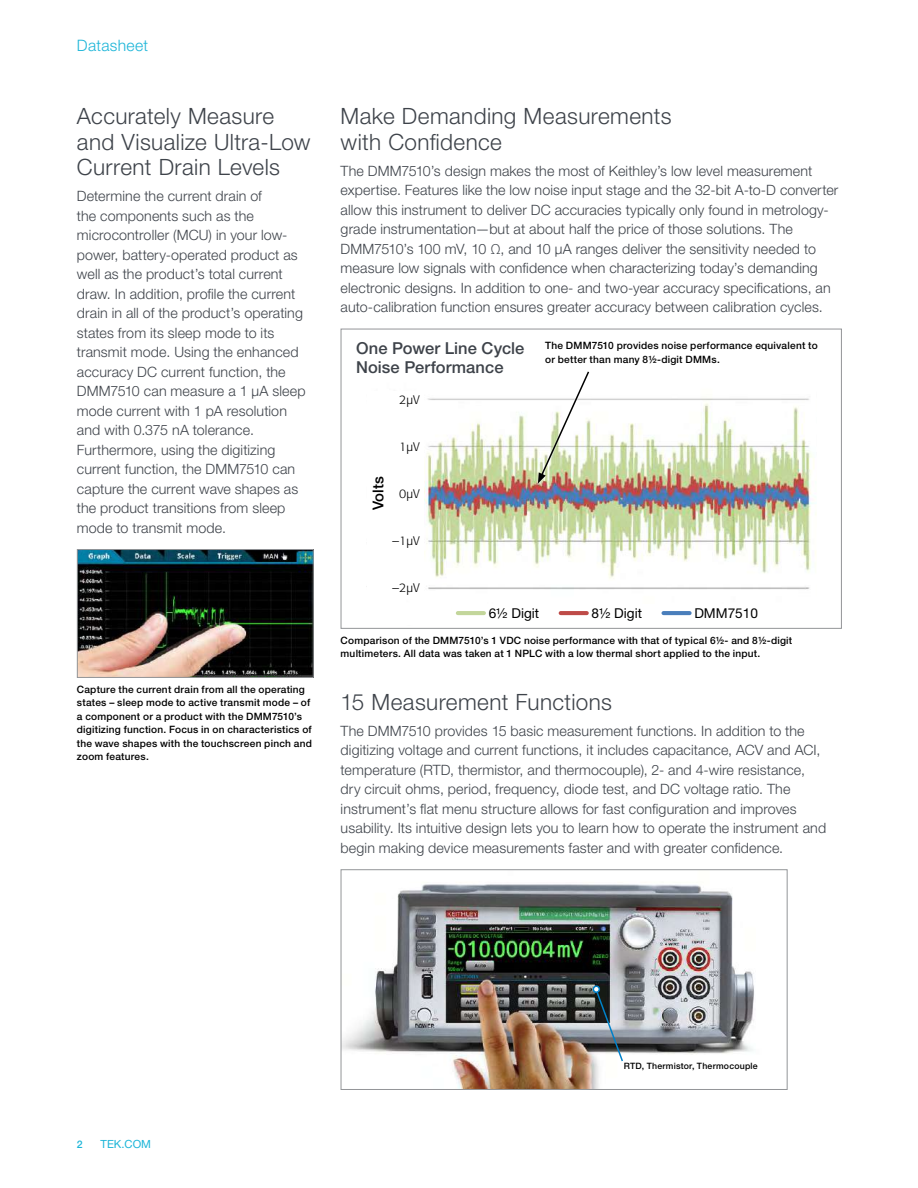
<style>
.page{position:relative;width:918px;height:1188px;background:#fff}
.page>*{position:absolute;margin:0;border:0;box-sizing:border-box;transform-origin:0 0}
.t1{font:300 22.5px/25.5px "Helvetica Neue LT Std";letter-spacing:.015em;color:#3e434a}
.t2{font:500 16.5px/19.5px "Helvetica Neue LT Std";letter-spacing:.005em;color:#3e434a}
.t3{font:300 15.75px "Helvetica Neue LT Std";letter-spacing:.02em;color:#1cb5d8}
.t4{font:500 15px "Helvetica Neue LT Std";color:#000}
.t5{font:300 14.25px/19.5px "Helvetica Neue LT Std";letter-spacing:.01em;color:#3e434a}
.t6{font:13.65px "Helvetica Neue LT Std";color:#000}
.t7{font:300 12.3px "Formata";color:#000}
.t8{font:11.25px "Helvetica Neue LT Std";color:#1cb5d8}
.t9{font:500 10.5px "Helvetica Neue LT Std";color:#1cb5d8}
.t10{font:500 10.2px/13.5px "Helvetica Neue LT Std";letter-spacing:.02em;color:#000}
.t11{font:500 8.7px "Helvetica Neue LT Std";letter-spacing:.025em;color:#000}
</style>
<div class="page">
<img style="left:79px;top:551px;width:233px;height:125px">
<div style="left:77px;top:549px;width:237px;height:129px;border:1px solid #939598"></div>
<img style="left:424px;top:398px;width:392px;height:192px">
<hr style="left:458px;top:611px;width:26px;height:4px;background:#c3d69b">
<hr style="left:561px;top:611px;width:26px;height:4px;background:#be4b48">
<hr style="left:664px;top:611px;width:26px;height:4px;background:#4a7ebb">
<div style="left:341px;top:329px;width:501px;height:300px;border:1px solid #939598"></div>
<svg style="left:536px;top:398px;width:54px;height:87px"></svg>
<svg style="left:538px;top:371px;width:53px;height:113px"></svg>
<img style="left:343px;top:884px;width:411px;height:204px">
<div style="left:341px;top:869px;width:447px;height:221px;border:1px solid #939598"></div>
<svg style="left:593px;top:986px;width:31px;height:77px;background:#868f95"></svg>
<div style="left:593px;top:985px;width:7px;height:8px;border:2px solid #0081c9;border-radius:50%"></div>
<p class="t3" style="left:77px;top:36px;width:73px">Datasheet</p>
<h1 class="t1" style="left:77px;top:103px;width:235px">Accurately Measure and Visualize Ultra-Low<br>Current Drain Levels</h1>
<p class="t5" style="left:77px;top:186px;width:230px">Determine the current drain of<br>the components such as the microcontroller (MCU) in your low&shy;power, battery-operated product as well as the product’s total current draw. In addition, profile the current drain in all of the product’s operating states from its sleep mode to its transmit mode. Using the enhanced accuracy DC current function, the DMM7510 can measure a 1 µA sleep mode current with 1 pA resolution and with 0.375 nA tolerance.<br>Furthermore, using the digitizing current function, the DMM7510 can capture the current wave shapes as the product transitions from sleep mode to transmit mode.</p>
<p class="t10" style="left:77px;top:682px;width:237px">Capture the current drain from all the operating states – sleep mode to active transmit mode – of a component or a product with the DMM7510’s digitizing function. Focus in on characteristics of the wave shapes with the touchscreen pinch and zoom features.</p>
<h1 class="t1" style="left:341px;top:103px;width:332px">Make Demanding Measurements with Confidence</h1>
<p class="t5" style="left:341px;top:161px;width:499px">The DMM7510’s design makes the most of Keithley’s low level measurement expertise. Features like the low noise input stage and the 32-bit A-to-D converter allow this instrument to deliver DC accuracies typically only found in metrology&shy;grade instrumentation—but at about half the price of those solutions. The DMM7510’s 100 mV, 10 Ω, and 10 µA ranges deliver the sensitivity needed to measure low signals with confidence when characterizing today’s demanding electronic designs. In addition to one- and two-year accuracy specifications, an auto-calibration function ensures greater accuracy between calibration cycles.</p>
<p class="t2" style="left:356px;top:338px;width:170px">One Power Line Cycle<br>Noise Performance</p>
<p class="t10" style="left:545px;top:339px;width:274px">The DMM7510 provides noise performance equivalent to or better than many 8½-digit DMMs.</p>
<p class="t4" style="left:369px;top:510px;width:35px;rotate:-90deg">Volts</p>
<p class="t7" style="left:399px;top:393px;width:22px">2µV</p>
<p class="t7" style="left:399px;top:440px;width:22px">1µV</p>
<p class="t7" style="left:399px;top:487px;width:22px">0µV</p>
<p class="t7" style="left:392px;top:534px;width:29px">–1µV</p>
<p class="t7" style="left:392px;top:581px;width:29px">–2µV</p>
<p class="t6" style="left:489px;top:605px;width:52px">6½ Digit</p>
<p class="t6" style="left:592px;top:605px;width:52px">8½ Digit</p>
<p class="t6" style="left:694px;top:605px;width:65px">DMM7510</p>
<p class="t10" style="left:341px;top:633px;width:453px">Comparison of the DMM7510’s 1 VDC noise performance with that of typical 6½- and 8½-digit multimeters. All data was taken at 1 NPLC with a low thermal short applied to the input.</p>
<h1 class="t1" style="left:341px;top:689px;width:273px">15 Measurement Functions</h1>
<p class="t5" style="left:341px;top:721px;width:487px">The DMM7510 provides 15 basic measurement functions. In addition to the digitizing voltage and current functions, it includes capacitance, ACV and ACI, temperature (RTD, thermistor, and thermocouple), 2- and 4-wire resistance, dry circuit ohms, period, frequency, diode test, and DC voltage ratio. The instrument’s flat menu structure allows for fast configuration and improves usability. Its intuitive design lets you to learn how to operate the instrument and begin making device measurements faster and with greater confidence.</p>
<p class="t9" style="left:77px;top:1138px;width:7px">2</p>
<p class="t8" style="left:101px;top:1138px;width:52px">TEK.COM</p>
<p class="t11" style="left:624px;top:1061px;width:136px">RTD, Thermistor, Thermocouple</p>
</div>
